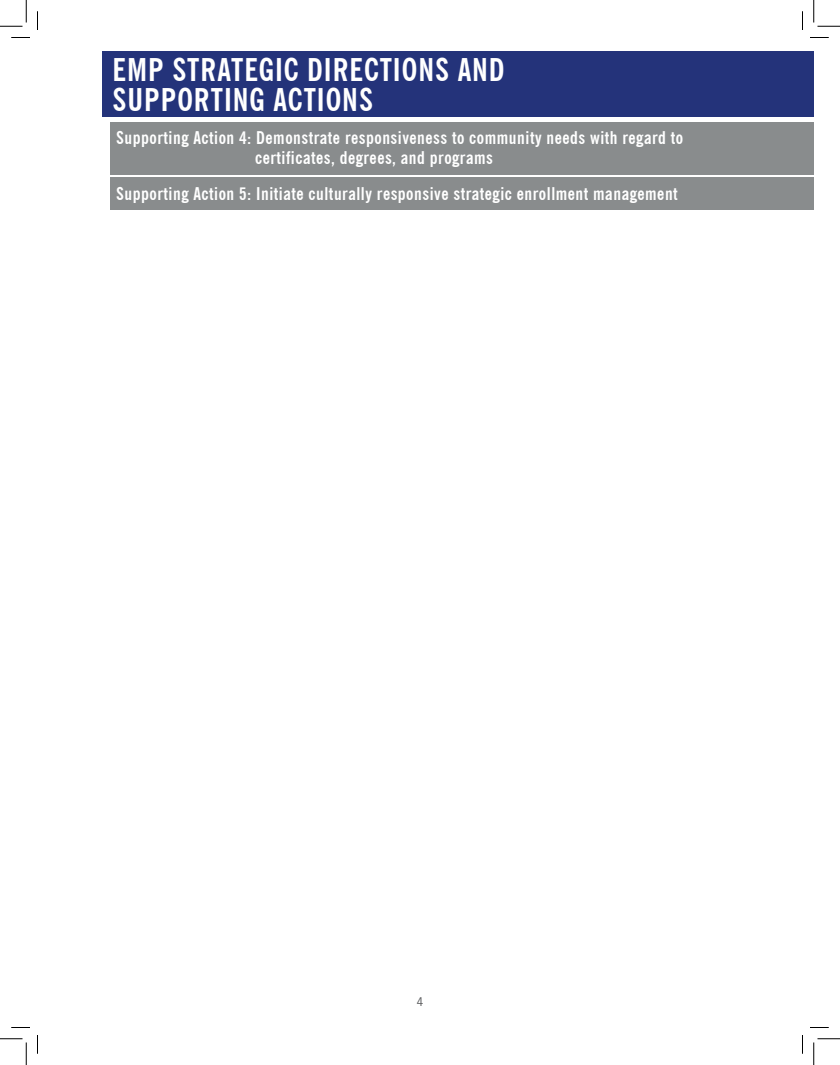
<style>
.page{position:relative;width:840px;height:1065px;background:#fff}
.page>*{position:absolute;margin:0;border:0;box-sizing:border-box;transform-origin:0 0}
.t1{font:700 condensed 31.25px/30px "News Gothic BT";letter-spacing:.03em;color:#fff}
.t2{font:700 condensed 17.5px/20px "News Gothic BT";letter-spacing:.03em;color:#fff}
.t3{font:11.25px "News Gothic Std";color:#57585a}
</style>
<div class="page">
<div style="left:103px;top:51px;width:711px;height:66px;background:#24337a"></div>
<div style="left:111px;top:122px;width:703px;height:52px;background:#898c8d"></div>
<div style="left:111px;top:178px;width:703px;height:32px;background:#898c8d"></div>
<svg style="left:11px;top:37px;width:19px;height:1px"></svg>
<svg style="left:810px;top:37px;width:19px;height:1px"></svg>
<svg style="left:11px;top:1027px;width:19px;height:1px"></svg>
<svg style="left:810px;top:1027px;width:19px;height:1px"></svg>
<svg style="left:37px;top:11px;width:1px;height:19px"></svg>
<svg style="left:37px;top:1035px;width:1px;height:19px"></svg>
<svg style="left:802px;top:11px;width:1px;height:19px"></svg>
<svg style="left:802px;top:1035px;width:1px;height:19px"></svg>
<svg style="left:0;top:0;width:27px;height:27px"></svg>
<svg style="left:0;top:1039px;width:27px;height:26px"></svg>
<svg style="left:814px;top:0;width:26px;height:27px"></svg>
<svg style="left:814px;top:1039px;width:26px;height:26px"></svg>
<h1 class="t1" style="left:113px;top:54px;width:394px">EMP STRATEGIC DIRECTIONS AND<br>SUPPORTING ACTIONS</h1>
<p class="t2" style="left:255px;top:128px;width:430px;text-indent:-139px">Supporting Action 4: Demonstrate responsiveness to community needs with regard to certificates, degrees, and programs</p>
<p class="t2" style="left:116px;top:184px;width:563px">Supporting Action 5: Initiate culturally responsive strategic enrollment management</p>
<p class="t3" style="left:417px;top:994px;width:8px">4</p>
</div>
